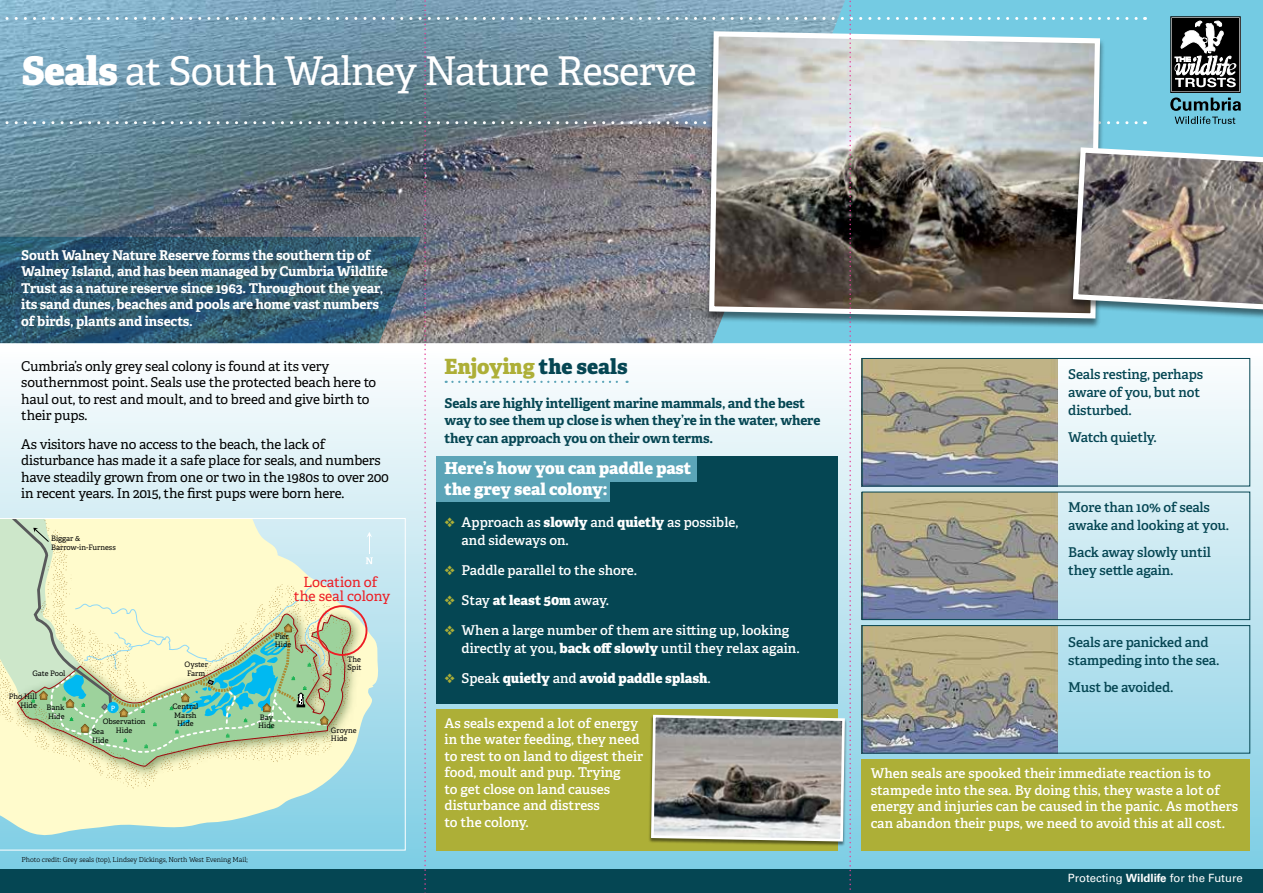
<style>
.page{position:relative;width:1263px;height:893px;background:#fff}
.page>*{position:absolute;margin:0;border:0;box-sizing:border-box;transform-origin:0 0}
.t1{font:39.6px "Adelle";letter-spacing:-.02em;color:#fff}
.t2{font:800 21px "Adelle";color:#adaf37}
.t3{font:800 16.5px/21px "Adelle";letter-spacing:-.005em;color:#fff}
.t4{font:13.95px/13.5px "Adelle";color:#ed1d24;text-align:center}
.t5{font:600 13.5px/16.5px "Adelle";color:#fff}
.t6{font:13.5px/16.5px "Adelle";letter-spacing:-.01em;color:#000}
.t7{font:700 13.5px/16.5px "Adelle";letter-spacing:-.01em;color:#fff}
.t8{font:600 13.5px/18px "Adelle";letter-spacing:-.01em;color:#054653}
.t9{font:700 13.5px/16.5px "Adelle";letter-spacing:-.01em;color:#054653}
.t10{font:800 13.5px "Adelle";color:#fff}
.t11{font:11.4px "Univers LT";color:#fff}
.t12{font:7.65px "Gill Sans";color:#fff}
.t13{font:7.5px/8.4px "Adelle";color:#000}
.t14{font:300 6.75px "Adelle";color:#000}
.s1{font-weight:800}
.s2{color:#054653}
.s3{color:#adaf37}
.s4{font-weight:600}
.s5{font-weight:700}
</style>
<div class="page">
<img style="left:0;top:0;width:1263px;height:893px">
<h1 class="t1" style="left:21px;top:42px;width:676px"><span class="s1">Seals</span> at South Walney Nature Reserve</h1>
<p class="t7" style="left:21px;top:246px;width:368px">South Walney Nature Reserve forms the southern tip of Walney Island, and has been managed by Cumbria Wildlife Trust as a nature reserve since 1963. Throughout the year, its sand dunes, beaches and pools are home vast numbers of birds, plants and insects.</p>
<p class="t6" style="left:21px;top:357px;width:357px">Cumbria’s only grey seal colony is found at its very southernmost point. Seals use the protected beach here to haul out, to rest and moult, and to breed and give birth to their pups.</p>
<p class="t6" style="left:21px;top:435px;width:369px">As visitors have no access to the beach, the lack of disturbance has made it a safe place for seals, and numbers have steadily grown from one or two in the 1980s to over 200 in recent years. In 2015, the first pups were born here.</p>
<p class="t13" style="left:51px;top:534px;width:66px">Biggar &amp;<br>Barrow-in-Furness</p>
<p class="t13" style="left:32px;top:669px;width:35px">Gate Pool</p>
<p class="t13" style="left:9px;top:692px;width:30px;text-align:right">Pho Hill<br>Hide</p>
<p class="t13" style="left:46px;top:703px;width:20px">Bank</p>
<p class="t12" style="left:111px;top:703px;width:5px">P</p>
<p class="t13" style="left:48px;top:711px;width:18px">Hide</p>
<p class="t13" style="left:92px;top:727px;width:18px">Sea<br>Hide</p>
<p class="t13" style="left:103px;top:717px;width:44px;text-align:center">Observation<br>Hide</p>
<p class="t13" style="left:185px;top:660px;width:25px;text-align:center">Oyster<br>Farm</p>
<p class="t13" style="left:172px;top:702px;width:27px;text-align:center">Central<br>Marsh<br>Hide</p>
<p class="t4" style="left:294px;top:575px;width:98px">Location of the seal colony</p>
<p class="t13" style="left:275px;top:632px;width:18px">Pier<br>Hide</p>
<p class="t13" style="left:258px;top:713px;width:18px">Bay<br>Hide</p>
<p class="t13" style="left:348px;top:655px;width:16px">The<br>Spit</p>
<p class="t13" style="left:331px;top:726px;width:27px">Groyne<br>Hide</p>
<p class="t14" style="left:21px;top:855px;width:228px">Photo credit: Grey seals (top), Lindsey Dickings, North West Evening Mail;</p>
<h2 class="t2" style="left:445px;top:351px;width:185px">Enjoying <span class="s2">the seals</span></h2>
<p class="t9" style="left:445px;top:394px;width:377px">Seals are highly intelligent marine mammals, and the best way to see them up close is when they’re in the water, where</p>
<p class="t9" style="left:445px;top:429px;width:270px">they can approach you on their own terms.</p>
<p class="t3" style="left:445px;top:457px;width:248px">Here’s how you can paddle past the grey seal colony:</p>
<p class="t5" style="left:462px;top:512px;width:278px;line-height:18px;text-indent:-17px"><span class="s3">❖</span> Approach as <span class="s1">slowly</span> and <span class="s1">quietly</span> as possible, and sideways on.</p>
<p class="t5" style="left:445px;top:561px;width:194px"><span class="s3">❖</span> Paddle parallel to the shore.</p>
<p class="t10" style="left:445px;top:590px;width:166px"><span class="s3">❖</span> <span class="s4">Stay</span> at least 50m <span class="s4">away.</span></p>
<p class="t5" style="left:462px;top:620px;width:340px;line-height:18px;text-indent:-17px"><span class="s3">❖</span> When a large number of them are sitting up, looking directly at you, <span class="s1">back off slowly</span> until they relax again.</p>
<p class="t10" style="left:445px;top:668px;width:268px"><span class="s3">❖</span> <span class="s4">Speak</span> quietly <span class="s4">and</span> avoid paddle splash<span class="s4">.</span></p>
<p class="t5" style="left:445px;top:714px;width:200px">As seals expend a lot of energy in the water feeding, they need to rest to on land to digest their food, moult and pup. Trying<br>to get close on land causes disturbance and distress<br>to the colony.</p>
<p class="t8" style="left:1068px;top:364px;width:136px">Seals resting, perhaps aware of you, but not disturbed.</p>
<p class="t8" style="left:1068px;top:427px;width:90px">Watch quietly.</p>
<p class="t8" style="left:1068px;top:498px;width:162px">More than 10% of seals awake and looking at you.</p>
<p class="t8" style="left:1068px;top:543px;width:144px">Back away slowly until they settle again.</p>
<p class="t8" style="left:1068px;top:633px;width:153px">Seals are panicked and stampeding into the sea.</p>
<p class="t8" style="left:1068px;top:678px;width:107px">Must be avoided.</p>
<p class="t5" style="left:871px;top:764px;width:369px">When seals are spooked their immediate reaction is to stampede into the sea. By doing this, they waste a lot of energy and injuries can be caused in the panic. As mothers can abandon their pups, we need to avoid this at all cost.</p>
<p class="t11" style="left:1068px;top:871px;width:176px">Protecting <span class="s5">Wildlife</span> for the Future</p>
</div>
